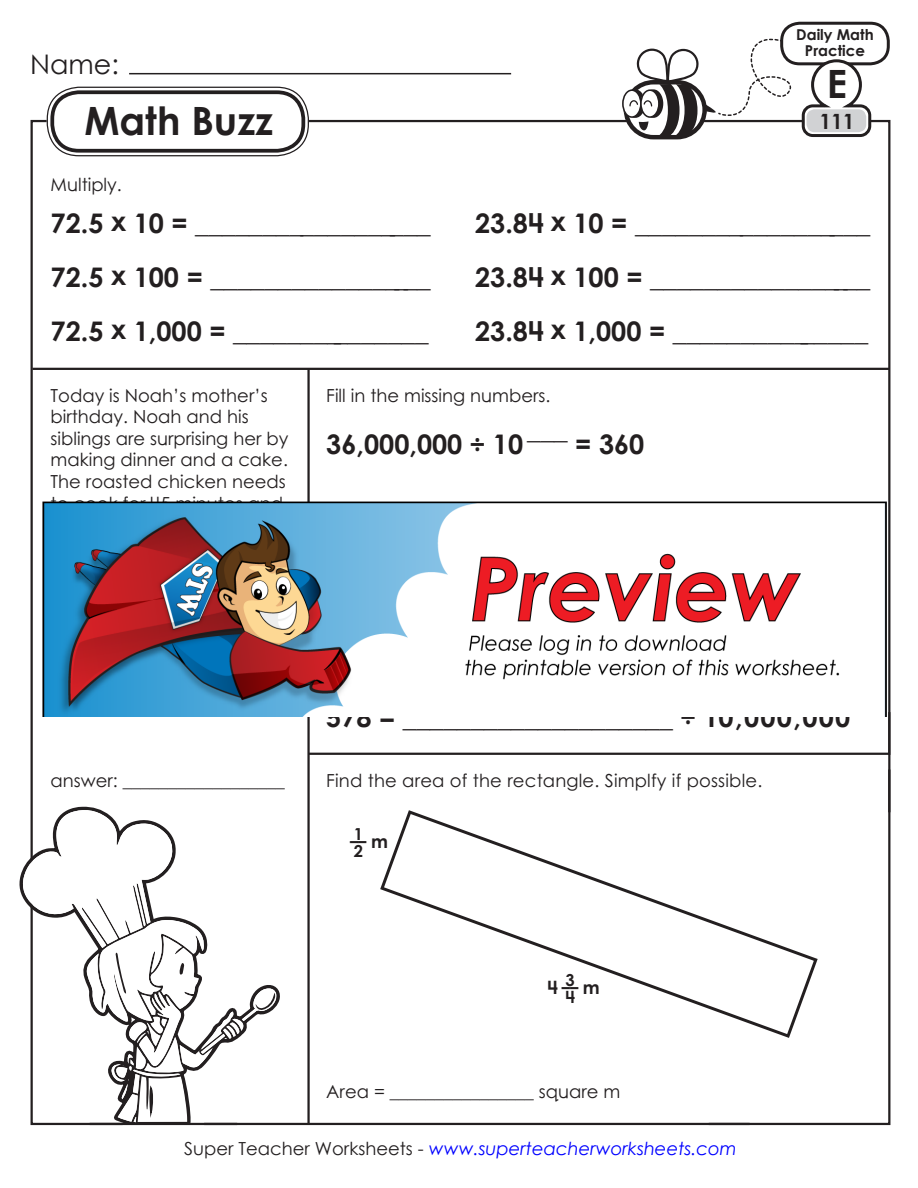
<style>
.page{position:relative;width:918px;height:1188px;background:#fff}
.page>*{position:absolute;margin:0;border:0;box-sizing:border-box;transform-origin:0 0}
.t1{font:700 39px "Century Gothic 2";color:#231f20}
.t2{font:700 27px/54px "Century STW4";color:#231f20;text-align:justify}
.t3{font:700 27px "Century STW4";letter-spacing:.05em;color:#231f20}
.t4{font:27px "Century Gothic 2";color:#231f20}
.t5{font:700 21px "Century Gothic 2";color:#231f20}
.t6{font:18px/21.6px "Century STW4";color:#231f20}
.t7{font:italic 18px "Century Gothic 2";color:#00f}
.t8{font:700 18px "Century STW4";color:#231f20}
.t9{font:700 16.5px "Century STW4";color:#231f20}
.t10{font:700 15px/15.8px "Century Gothic 2";color:#231f20;text-align:center}
.s1{font-family:"Open Sans"}
.s2{font-size:18px}
.s3{font-size:16.5px}
.s4{font-style:normal;color:#231f20}
</style>
<div class="page">
<div style="left:47px;top:87px;width:262px;height:69px;border:8px solid #fff;border-radius:28px"></div>
<div style="left:50px;top:90px;width:255px;height:63px;background:#fff;border-radius:28px"></div>
<div style="left:47px;top:87px;width:262px;height:69px;border:1px solid #231f20;border-radius:32px"></div>
<div style="left:50px;top:90px;width:255px;height:63px;border:4px solid #231f20;border-radius:27px"></div>
<hr style="left:129px;top:73px;width:382px;height:1px;background:#231f20">
<div style="left:780px;top:22px;width:110px;height:43px;border:3px solid #231f20;border-radius:18px"></div>
<svg style="left:800px;top:59px;width:73px;height:78px"></svg>
<div style="left:807px;top:109px;width:59px;height:23px;background:#d1d2d4;border-radius:8px"></div>
<svg style="left:622px;top:38px;width:171px;height:101px"></svg>
<hr style="left:307px;top:368px;width:3px;height:756px;background:#231f20">
<hr style="left:309px;top:753px;width:581px;height:2px;background:#231f20">
<hr style="left:32px;top:368px;width:858px;height:2px;background:#231f20">
<hr style="left:888px;top:712px;width:2px;height:43px;background:#231f20">
<hr style="left:888px;top:770px;width:2px;height:42px;background:#231f20">
<hr style="left:709px;top:1123px;width:41px;height:2px;background:#231f20">
<svg style="left:380px;top:810px;width:438px;height:228px"></svg>
<svg style="left:19px;top:806px;width:264px;height:320px"></svg>
<svg style="left:20px;top:808px;width:259px;height:316px"></svg>
<svg style="left:21px;top:808px;width:255px;height:314px"></svg>
<img style="left:42px;top:484px;width:845px;height:232px">
<h2 class="t4" style="left:30px;top:45px;width:90px">Name:</h2>
<h1 class="t1" style="left:84px;top:92px;width:190px">Math Buzz</h1>
<p class="t10" style="left:796px;top:26px;width:79px">Daily Math<br>Practice</p>
<h1 class="t1" style="left:827px;top:54px;width:22px">E</h1>
<p class="t5" style="left:819px;top:105px;width:37px">111</p>
<p class="t6" style="left:51px;top:173px;width:73px">Multiply.</p>
<h2 class="t2" style="left:51px;top:195px;width:382px">72.5 x 10 = __________________ 72.5 x 100 = _________________ 72.5 x 1,000 = _______________</h2>
<h2 class="t2" style="left:475px;top:195px;width:397px">23.84 x 10 = __________________ 23.84 x 100 = _________________ 23.84 x 1,000 = _______________</h2>
<p class="t6" style="left:51px;top:384px;width:239px">Today is Noah’s mother’s birthday. Noah and his siblings are surprising her by making dinner and a cake.<br>The roasted chicken needs to cook for 45 minutes and</p>
<p class="t6" style="left:326px;top:384px;width:226px">Fill in the missing numbers.</p>
<h2 class="t2" style="left:326px;top:416px;width:198px">36,000,000 <span class="s1">÷</span> 10</h2>
<h2 class="t2" style="left:527px;top:401px;width:42px">___</h2>
<h2 class="t2" style="left:575px;top:416px;width:71px">= 360</h2>
<p class="t6" style="left:51px;top:769px;width:236px">answer: __________________</p>
<h2 class="t3" style="left:326px;top:696px;width:526px">578 = ____________________ <span class="s1">÷</span> 10,000,000</h2>
<p class="t6" style="left:326px;top:769px;width:438px">Find the area of the rectangle. Simplfy if possible.</p>
<p class="t9" style="left:354px;top:821px;width:11px">1</p>
<p class="t9" style="left:350px;top:829px;width:40px">––<span class="s2">m</span></p>
<p class="t9" style="left:354px;top:839px;width:11px">2</p>
<p class="t9" style="left:566px;top:967px;width:11px">3</p>
<p class="t8" style="left:547px;top:974px;width:54px">4<span class="s3">––</span>m</p>
<p class="t9" style="left:566px;top:984px;width:11px">4</p>
<p class="t6" style="left:326px;top:1081px;width:296px">Area = ________________ square m</p>
<p class="t7" style="left:184px;top:1136px;width:554px"><span class="s4">Super Teacher Worksheets -</span> www.superteacherworksheets.com</p>
</div>
